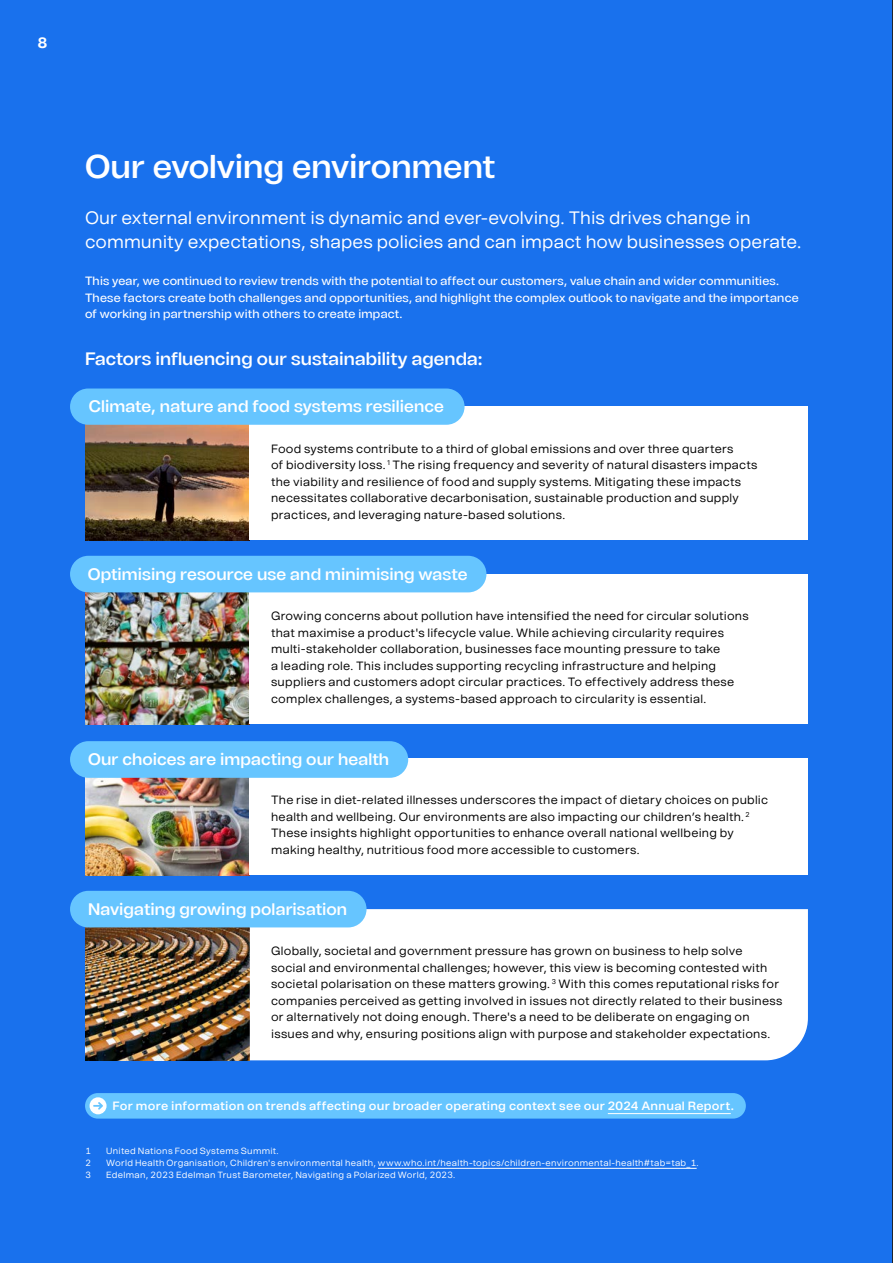
<style>
.page{position:relative;width:893px;height:1263px;background:#1971ed}
.page>*{position:absolute;margin:0;border:0;box-sizing:border-box;transform-origin:0 0}
.t1{font:600 33px "Better Sans Display";letter-spacing:-.005em;color:#fff}
.t2{font:18px/24px "Better Sans Text";color:#fff}
.t3{font:600 18px "Better Sans Display";color:#fff}
.t4{font:600 16.65px "Better Sans Display";letter-spacing:.005em;color:#fff}
.t5{font:700 15px "Better Sans Display";color:#fff}
.t6{font:12px/16.5px "Better Sans Text";letter-spacing:.02em;color:#000}
.t7{font:500 12px/16.5px "Better Sans Display";letter-spacing:.02em;color:#fff}
.t8{font:600 12px "Better Sans Text";letter-spacing:.02em;color:#fff}
.t9{font:9px "Better Sans Text";letter-spacing:.03em;color:#fff}
</style>
<div class="page">
<img style="left:85px;top:425px;width:165px;height:115px">
<div style="left:250px;top:407px;width:558px;height:133px;background:#fff"></div>
<div style="left:70px;top:388px;width:395px;height:37px;background:#66c5ff;border-radius:18px"></div>
<img style="left:85px;top:592px;width:165px;height:132px">
<div style="left:250px;top:574px;width:558px;height:150px;background:#fff"></div>
<div style="left:70px;top:556px;width:416px;height:36px;background:#66c5ff;border-radius:18px"></div>
<img style="left:85px;top:778px;width:165px;height:97px">
<div style="left:250px;top:758px;width:558px;height:117px;background:#fff"></div>
<div style="left:70px;top:741px;width:338px;height:37px;background:#66c5ff;border-radius:18px"></div>
<img style="left:85px;top:927px;width:165px;height:133px">
<div style="left:250px;top:909px;width:558px;height:151px;background:#fff"></div>
<div style="left:70px;top:891px;width:297px;height:36px;background:#66c5ff;border-radius:18px"></div>
<div style="left:85px;top:1093px;width:661px;height:25px;background:#66c5ff;border-radius:13px"></div>
<hr style="left:608px;top:1113px;width:123px;height:1px;background:#fff">
<div style="left:90px;top:1097px;width:17px;height:17px;background:#fff;border-radius:50%"></div>
<svg style="left:93px;top:1102px;width:10px;height:7px"></svg>
<hr style="left:378px;top:1168px;width:319px;height:1px;background:#fff">
<hr style="left:892px;top:0;width:1px;height:1263px;background:#000">
<p class="t5" style="left:38px;top:32px;width:11px">8</p>
<h1 class="t1" style="left:85px;top:143px;width:412px">Our evolving environment</h1>
<h2 class="t2" style="left:85px;top:205px;width:718px">Our external environment is dynamic and ever-evolving. This drives change in community expectations, shapes policies and can impact how businesses operate.</h2>
<p class="t7" style="left:85px;top:273px;width:715px">This year, we continued to review trends with the potential to affect our customers, value chain and wider communities.<br>These factors create both challenges and opportunities, and highlight the complex outlook to navigate and the importance of working in partnership with others to create impact.</p>
<h2 class="t3" style="left:85px;top:346px;width:399px">Factors influencing our sustainability agenda:</h2>
<h3 class="t4" style="left:89px;top:395px;width:357px">Climate, nature and food systems resilience</h3>
<p class="t6" style="left:271px;top:440px;width:488px">Food systems contribute to a third of global emissions and over three quarters<br>of biodiversity loss. <sup>1</sup> The rising frequency and severity of natural disasters impacts the viability and resilience of food and supply systems. Mitigating these impacts necessitates collaborative decarbonisation, sustainable production and supply practices, and leveraging nature-based solutions.</p>
<h3 class="t4" style="left:88px;top:562px;width:381px">Optimising resource use and minimising waste</h3>
<p class="t6" style="left:271px;top:607px;width:479px">Growing concerns about pollution have intensified the need for circular solutions that maximise a product's lifecycle value. While achieving circularity requires multi-stakeholder collaboration, businesses face mounting pressure to take<br>a leading role. This includes supporting recycling infrastructure and helping suppliers and customers adopt circular practices. To effectively address these complex challenges, a systems-based approach to circularity is essential.</p>
<h3 class="t4" style="left:88px;top:747px;width:302px">Our choices are impacting our health</h3>
<p class="t6" style="left:271px;top:792px;width:498px">The rise in diet-related illnesses underscores the impact of dietary choices on public health and wellbeing. Our environments are also impacting our children’s health. <sup>2<br></sup>These insights highlight opportunities to enhance overall national wellbeing by making healthy, nutritious food more accessible to customers.</p>
<h3 class="t4" style="left:88px;top:897px;width:261px">Navigating growing polarisation</h3>
<p class="t6" style="left:271px;top:942px;width:513px">Globally, societal and government pressure has grown on business to help solve<br>social and environmental challenges; however, this view is becoming contested with societal polarisation on these matters growing. <sup>3</sup> With this comes reputational risks for companies perceived as getting involved in issues not directly related to their business or alternatively not doing enough. There's a need to be deliberate on engaging on issues and why, ensuring positions align with purpose and stakeholder expectations.</p>
<p class="t8" style="left:113px;top:1097px;width:623px">For more information on trends affecting our broader operating context see our 2024 Annual Report.</p>
<p class="t9" style="left:85px;top:1144px;width:8px">1</p>
<p class="t9" style="left:106px;top:1144px;width:174px">United Nations Food Systems Summit.</p>
<p class="t9" style="left:85px;top:1156px;width:8px">2</p>
<p class="t9" style="left:106px;top:1156px;width:594px">World Health Organisation, Children's environmental health, www.who.int/health-topics/children-environmental-health#tab=tab_1.</p>
<p class="t9" style="left:85px;top:1168px;width:8px">3</p>
<p class="t9" style="left:106px;top:1168px;width:350px">Edelman, 2023 Edelman Trust Barometer, Navigating a Polarized World, 2023.</p>
</div>
